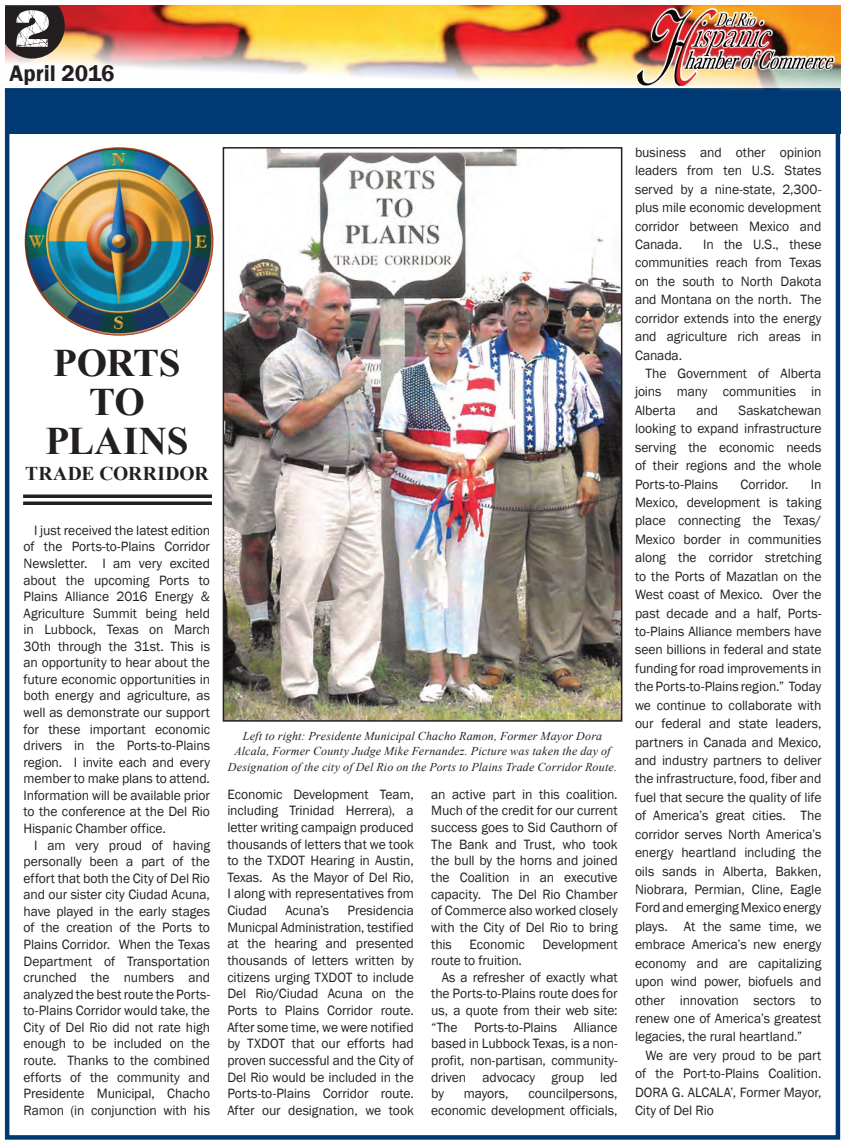
<style>
.page{position:relative;width:844px;height:1143px;background:#fff}
.page>*{position:absolute;margin:0;border:0;box-sizing:border-box;transform-origin:0 0}
.t1{font:67.5px "Actionofthe Time";color:#fff}
.t2{font:700 39px/39px "Times New Roman";letter-spacing:-.01em;color:#231f20;text-align:center}
.t3{font:600 23.25px "Franklin Gothic";color:#231f20}
.t4{font:700 19.5px "Times New Roman";letter-spacing:.01em;color:#231f20}
.t5{font:13.8px/16.6px "Franklin Gothic";letter-spacing:-.005em;color:#231f20;text-align:justify}
.t6{font:italic 12px/15.3px "Times New Roman";letter-spacing:.015em;color:#231f20;text-align:center}
</style>
<div class="page">
<div style="left:5px;top:88px;width:834px;height:1052px;background:#fff;border:4px solid #013975"></div>
<img style="left:6px;top:5px;width:833px;height:85px">
<svg style="left:5px;top:6px;width:60px;height:53px"></svg>
<img style="left:633px;top:8px;width:202px;height:80px">
<div style="left:5px;top:91px;width:834px;height:43px;background:#013975"></div>
<img style="left:225px;top:150px;width:394px;height:569px">
<div style="left:222px;top:147px;width:400px;height:575px;border:2px solid #231f20"></div>
<img style="left:25px;top:147px;width:188px;height:189px;border-radius:94px">
<svg style="left:23px;top:494px;width:189px;height:4px"></svg>
<svg style="left:23px;top:501px;width:189px;height:4px"></svg>
<p class="t1" style="left:13px;top:-11px;width:40px">2</p>
<p class="t3" style="left:9px;top:59px;width:107px">April 2016</p>
<p class="t2" style="left:46px;top:343px;width:144px">PORTS<br>TO<br>PLAINS</p>
<p class="t4" style="left:25px;top:459px;width:185px">TRADE CORRIDOR</p>
<p class="t5" style="left:34px;top:522px;width:177px">I just received the latest edition</p>
<p class="t5" style="left:24px;top:539px;width:188px">of the Ports-to-Plains Corridor</p>
<p class="t5" style="left:24px;top:555px;width:188px">Newsletter. I am very excited</p>
<p class="t5" style="left:24px;top:572px;width:188px">about the upcoming Ports to</p>
<p class="t5" style="left:24px;top:588px;width:188px">Plains Alliance 2016 Energy &amp;</p>
<p class="t5" style="left:24px;top:605px;width:188px">Agriculture Summit being held</p>
<p class="t5" style="left:24px;top:622px;width:188px">in Lubbock, Texas on March</p>
<p class="t5" style="left:24px;top:638px;width:188px">30th through the 31st. This is</p>
<p class="t5" style="left:24px;top:655px;width:188px">an opportunity to hear about the</p>
<p class="t5" style="left:24px;top:671px;width:188px">future economic opportunities in</p>
<p class="t5" style="left:24px;top:688px;width:188px">both energy and agriculture, as</p>
<p class="t5" style="left:24px;top:704px;width:188px">well as demonstrate our support</p>
<p class="t5" style="left:24px;top:721px;width:188px">for these important economic</p>
<p class="t5" style="left:24px;top:738px;width:188px">drivers in the Ports-to-Plains</p>
<p class="t5" style="left:24px;top:754px;width:188px">region. I invite each and every</p>
<p class="t5" style="left:24px;top:771px;width:188px">member to make plans to attend.</p>
<p class="t5" style="left:24px;top:787px;width:188px">Information will be available prior</p>
<p class="t5" style="left:24px;top:804px;width:188px">to the conference at the Del Rio</p>
<p class="t5" style="left:24px;top:820px;width:144px">Hispanic Chamber office.</p>
<p class="t5" style="left:34px;top:837px;width:177px">I am very proud of having</p>
<p class="t5" style="left:24px;top:853px;width:188px">personally been a part of the</p>
<p class="t5" style="left:24px;top:870px;width:188px">effort that both the City of Del Rio</p>
<p class="t5" style="left:24px;top:887px;width:188px">and our sister city Ciudad Acuna,</p>
<p class="t5" style="left:24px;top:903px;width:188px">have played in the early stages</p>
<p class="t5" style="left:24px;top:920px;width:188px">of the creation of the Ports to</p>
<p class="t5" style="left:24px;top:936px;width:188px">Plains Corridor. When the Texas</p>
<p class="t5" style="left:24px;top:953px;width:188px">Department of Transportation</p>
<p class="t5" style="left:24px;top:969px;width:188px">crunched the numbers and</p>
<p class="t5" style="left:24px;top:986px;width:188px">analyzed the best route the Ports-</p>
<p class="t5" style="left:24px;top:1003px;width:188px">to-Plains Corridor would take, the</p>
<p class="t5" style="left:24px;top:1019px;width:188px">City of Del Rio did not rate high</p>
<p class="t5" style="left:24px;top:1036px;width:188px">enough to be included on the</p>
<p class="t5" style="left:24px;top:1052px;width:188px">route. Thanks to the combined</p>
<p class="t5" style="left:24px;top:1069px;width:188px">efforts of the community and</p>
<p class="t5" style="left:24px;top:1085px;width:188px">Presidente Municipal, Chacho</p>
<p class="t5" style="left:24px;top:1102px;width:188px">Ramon (in conjunction with his</p>
<p class="t6" style="left:228px;top:728px;width:390px">Left to right: Presidente Municipal Chacho Ramon, Former Mayor Dora<br>Alcala, Former County Judge Mike Fernandez. Picture was taken the day of<br>Designation of the city of Del Rio on the Ports to Plains Trade Corridor Route.</p>
<p class="t5" style="left:227px;top:786px;width:188px">Economic Development Team, including Trinidad Herrera), a letter writing campaign produced thousands of letters that we took to the TXDOT Hearing in Austin, Texas. As the Mayor of Del Rio, I along with representatives from Ciudad</p>
<p class="t5" style="left:227px;top:902px;width:188px;text-indent:120px">Presidencia Municpal Administration, testified at the hearing and presented thousands of letters written by citizens urging TXDOT to include Del Rio/Ciudad Acuna on the Ports to Plains Corridor route.<br>After some time, we were notified by TXDOT that our efforts had proven successful and the City of Del Rio would be included in the Ports-to-Plains Corridor route.<br>After our designation, we took</p>
<p class="t5" style="left:285px;top:902px;width:45px">Acuna’s</p>
<p class="t5" style="left:431px;top:786px;width:188px">an active part in this coalition.<br>Much of the credit for our current success goes to Sid Cauthorn of The Bank and Trust, who took the bull by the horns and joined the Coalition in an executive capacity. The Del Rio Chamber of Commerce also worked closely with the City of Del Rio to bring this</p>
<p class="t5" style="left:469px;top:936px;width:57px">Economic</p>
<p class="t5" style="left:542px;top:936px;width:77px">Development</p>
<p class="t5" style="left:431px;top:952px;width:92px">route to fruition.</p>
<p class="t5" style="left:441px;top:969px;width:177px">As a refresher of exactly what</p>
<p class="t5" style="left:431px;top:986px;width:188px">the Ports-to-Plains route does for</p>
<p class="t5" style="left:431px;top:1002px;width:188px">us, a quote from their web site:</p>
<p class="t5" style="left:431px;top:1019px;width:188px">“The Ports-to-Plains Alliance</p>
<p class="t5" style="left:431px;top:1036px;width:188px">based in Lubbock Texas, is a non-</p>
<p class="t5" style="left:431px;top:1052px;width:188px">profit, non-partisan, community-</p>
<p class="t5" style="left:431px;top:1069px;width:188px">driven advocacy group led</p>
<p class="t5" style="left:431px;top:1086px;width:14px">by</p>
<p class="t5" style="left:463px;top:1086px;width:46px">mayors,</p>
<p class="t5" style="left:431px;top:1086px;width:188px;text-align:right">councilpersons,<br>economic development officials,</p>
<p class="t5" style="left:634px;top:143px;width:188px;line-height:18.5px">business and other opinion leaders from ten U.S. States served by a nine-state, 2,300- plus mile economic development corridor between Mexico and Canada.</p>
<p class="t5" style="left:702px;top:236px;width:120px">In the U.S., these</p>
<p class="t5" style="left:634px;top:255px;width:188px">communities reach from Texas</p>
<p class="t5" style="left:634px;top:273px;width:188px">on the south to North Dakota</p>
<p class="t5" style="left:634px;top:292px;width:188px">and Montana on the north. The</p>
<p class="t5" style="left:634px;top:310px;width:188px">corridor extends into the energy</p>
<p class="t5" style="left:634px;top:328px;width:188px">and agriculture rich areas in</p>
<p class="t5" style="left:634px;top:347px;width:49px">Canada.</p>
<p class="t5" style="left:645px;top:365px;width:177px">The Government of Alberta</p>
<p class="t5" style="left:634px;top:384px;width:188px">joins many communities in</p>
<p class="t5" style="left:634px;top:402px;width:42px">Alberta</p>
<p class="t5" style="left:696px;top:402px;width:23px">and</p>
<p class="t5" style="left:634px;top:401px;width:188px;line-height:18.5px;text-indent:103px">Saskatchewan looking to expand infrastructure serving the economic needs of their regions and the whole Ports-to-Plains</p>
<p class="t5" style="left:740px;top:476px;width:50px">Corridor.</p>
<p class="t5" style="left:810px;top:476px;width:12px">In</p>
<p class="t5" style="left:634px;top:494px;width:188px">Mexico, development is taking</p>
<p class="t5" style="left:634px;top:513px;width:188px">place connecting the Texas/</p>
<p class="t5" style="left:634px;top:531px;width:188px">Mexico border in communities</p>
<p class="t5" style="left:634px;top:550px;width:188px">along the corridor stretching</p>
<p class="t5" style="left:634px;top:568px;width:188px">to the Ports of Mazatlan on the</p>
<p class="t5" style="left:634px;top:586px;width:188px">West coast of Mexico. Over the</p>
<p class="t5" style="left:634px;top:605px;width:188px">past decade and a half, Ports-</p>
<p class="t5" style="left:634px;top:623px;width:188px">to-Plains Alliance members have</p>
<p class="t5" style="left:634px;top:642px;width:188px">seen billions in federal and state</p>
<p class="t5" style="left:634px;top:660px;width:188px">funding for road improvements in</p>
<p class="t5" style="left:634px;top:679px;width:188px">the Ports-to-Plains region.” Today</p>
<p class="t5" style="left:634px;top:697px;width:188px">we continue to collaborate with</p>
<p class="t5" style="left:634px;top:715px;width:188px">our federal and state leaders,</p>
<p class="t5" style="left:634px;top:734px;width:188px">partners in Canada and Mexico,</p>
<p class="t5" style="left:634px;top:752px;width:188px">and industry partners to deliver</p>
<p class="t5" style="left:634px;top:771px;width:188px">the infrastructure, food, fiber and</p>
<p class="t5" style="left:634px;top:789px;width:188px">fuel that secure the quality of life</p>
<p class="t5" style="left:634px;top:808px;width:188px">of America’s great cities. The</p>
<p class="t5" style="left:634px;top:826px;width:188px">corridor serves North America’s</p>
<p class="t5" style="left:634px;top:844px;width:188px">energy heartland including the</p>
<p class="t5" style="left:634px;top:863px;width:188px">oils sands in Alberta, Bakken,</p>
<p class="t5" style="left:634px;top:881px;width:188px">Niobrara, Permian, Cline, Eagle</p>
<p class="t5" style="left:634px;top:900px;width:188px">Ford and emerging Mexico energy</p>
<p class="t5" style="left:634px;top:918px;width:188px">plays. At the same time, we</p>
<p class="t5" style="left:634px;top:937px;width:188px">embrace America’s new energy</p>
<p class="t5" style="left:634px;top:955px;width:188px">economy and are capitalizing</p>
<p class="t5" style="left:634px;top:973px;width:188px">upon wind power, biofuels and</p>
<p class="t5" style="left:634px;top:992px;width:188px">other innovation sectors to</p>
<p class="t5" style="left:634px;top:1010px;width:188px">renew one of America’s greatest</p>
<p class="t5" style="left:634px;top:1029px;width:169px">legacies, the rural heartland.”</p>
<p class="t5" style="left:645px;top:1047px;width:177px">We are very proud to be part</p>
<p class="t5" style="left:634px;top:1066px;width:188px">of the Port-to-Plains Coalition.</p>
<p class="t5" style="left:634px;top:1084px;width:188px">DORA G. ALCALA’, Former Mayor,</p>
<p class="t5" style="left:634px;top:1102px;width:80px">City of Del Rio</p>
</div>
